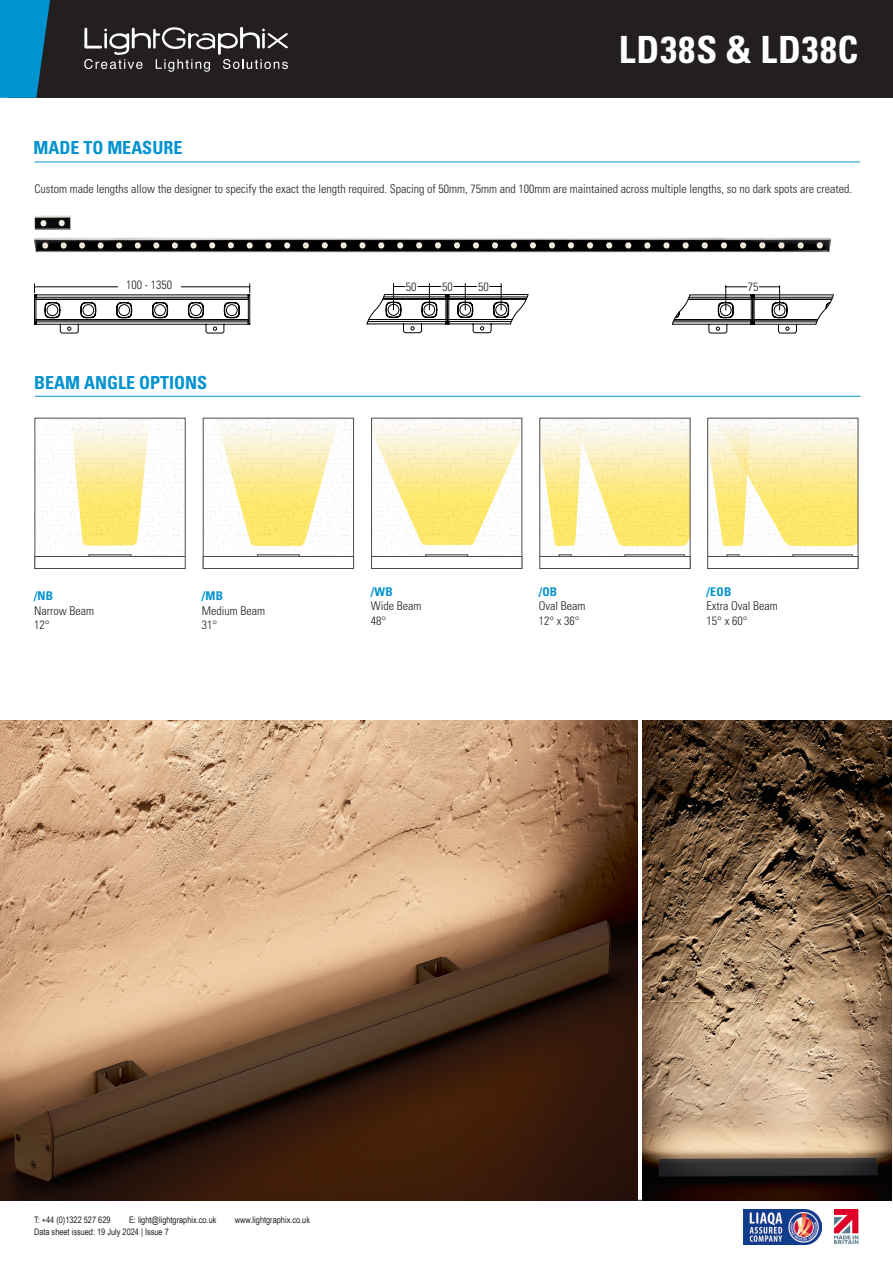
<style>
.page{position:relative;width:893px;height:1263px;background:#fff}
.page>*{position:absolute;margin:0;border:0;box-sizing:border-box;transform-origin:0 0}
.t1{font:700 condensed 37.5px "Univers LT Std";letter-spacing:.03em;color:#fff}
.headline_blue{font:700 condensed 18px "Univers LT Std";color:#0093d0}
.Sub_header_-_diagram_text_grey{font:300 condensed 12px "Univers LT Std";color:#231f20}
.t2{font:700 condensed 12px "Univers LT Std";letter-spacing:.02em;color:#0093d0}
.Diagram_Dimensions{font:300 condensed 12px "Univers LT Std";color:#231f20}
.bodycopy{font:300 condensed 12px "Univers LT Std";color:#231f20}
.t3{font:9px "Arial Narrow";color:#231f20}
</style>
<div class="page">
<div style="left:9px;top:0;width:884px;height:98px;background:#231f20"></div>
<svg style="left:0;top:0;width:50px;height:98px;background:#0483b7"></svg>
<hr style="left:34px;top:1200px;width:824px;height:1px;background:#231f20">
<img style="left:835px;top:1209px;width:23px;height:35px">
<img style="left:743px;top:1209px;width:78px;height:35px">
<svg style="left:84px;top:27px;width:204px;height:45px"></svg>
<hr style="left:34px;top:162px;width:826px;height:1px;background:#0093d0">
<img style="left:34px;top:237px;width:797px;height:15px">
<img style="left:35px;top:216px;width:36px;height:14px">
<svg style="left:34px;top:284px;width:216px;height:50px"></svg>
<hr style="left:164px;top:287px;width:86px;height:1px;background:#040503">
<div style="left:118px;top:281px;width:63px;height:9px;background:#fff"></div>
<svg style="left:366px;top:283px;width:163px;height:50px"></svg>
<div style="left:406px;top:282px;width:10px;height:9px;background:#fff"></div>
<div style="left:442px;top:282px;width:11px;height:9px;background:#fff"></div>
<div style="left:478px;top:282px;width:11px;height:9px;background:#fff"></div>
<svg style="left:672px;top:286px;width:162px;height:48px"></svg>
<div style="left:748px;top:282px;width:10px;height:9px;background:#fff"></div>
<img style="left:0;top:721px;width:638px;height:480px">
<img style="left:642px;top:721px;width:250px;height:480px">
<hr style="left:35px;top:396px;width:825px;height:1px;background:#0093d0">
<img style="left:37px;top:420px;width:146px;height:136px">
<div style="left:35px;top:418px;width:150px;height:151px;border:1px solid #4c4c4c"></div>
<div style="left:35px;top:556px;width:150px;height:13px;border:1px solid #4c4c4c"></div>
<img style="left:205px;top:420px;width:147px;height:136px">
<div style="left:203px;top:418px;width:151px;height:151px;border:1px solid #4c4c4c"></div>
<div style="left:203px;top:556px;width:151px;height:13px;border:1px solid #4c4c4c"></div>
<img style="left:373px;top:420px;width:147px;height:136px">
<div style="left:371px;top:418px;width:151px;height:151px;border:1px solid #4c4c4c"></div>
<div style="left:371px;top:556px;width:151px;height:13px;border:1px solid #4c4c4c"></div>
<img style="left:542px;top:420px;width:146px;height:136px">
<div style="left:540px;top:418px;width:150px;height:151px;border:1px solid #4c4c4c"></div>
<div style="left:540px;top:556px;width:150px;height:13px;border:1px solid #4c4c4c"></div>
<svg style="left:559px;top:555px;width:12px;height:1px"></svg>
<img style="left:710px;top:420px;width:146px;height:136px">
<div style="left:708px;top:418px;width:150px;height:151px;border:1px solid #4c4c4c"></div>
<div style="left:708px;top:556px;width:150px;height:13px;border:1px solid #4c4c4c"></div>
<svg style="left:727px;top:555px;width:12px;height:1px"></svg>
<h1 class="t1" style="left:619px;top:27px;width:241px">LD38S &amp; LD38C</h1>
<p class="headline_blue" style="left:33px;top:137px;width:150px">MADE TO MEASURE</p>
<p class="Sub_header_-_diagram_text_grey" style="left:35px;top:181px;width:819px">Custom made lengths allow the designer to specify the exact the length required. Spacing of 50mm, 75mm and 100mm are maintained across multiple lengths, so no dark spots are created.</p>
<p class="Diagram_Dimensions" style="left:126px;top:278px;width:47px">100 - 1350</p>
<p class="Diagram_Dimensions" style="left:406px;top:279px;width:12px">50</p>
<p class="bodycopy" style="left:442px;top:279px;width:12px">50</p>
<p class="bodycopy" style="left:478px;top:279px;width:12px">50</p>
<p class="bodycopy" style="left:748px;top:279px;width:12px">75</p>
<p class="headline_blue" style="left:34px;top:371px;width:174px">BEAM ANGLE OPTIONS</p>
<p class="t2" style="left:34px;top:589px;width:21px">/NB</p>
<p class="Sub_header_-_diagram_text_grey" style="left:34px;top:603px;width:61px">Narrow Beam</p>
<p class="Sub_header_-_diagram_text_grey" style="left:34px;top:618px;width:17px">12°</p>
<p class="t2" style="left:202px;top:589px;width:23px">/MB</p>
<p class="Sub_header_-_diagram_text_grey" style="left:202px;top:603px;width:65px">Medium Beam</p>
<p class="Sub_header_-_diagram_text_grey" style="left:202px;top:618px;width:17px">31°</p>
<p class="t2" style="left:371px;top:584px;width:23px">/WB</p>
<p class="Sub_header_-_diagram_text_grey" style="left:371px;top:599px;width:52px">Wide Beam</p>
<p class="Sub_header_-_diagram_text_grey" style="left:371px;top:613px;width:17px">48°</p>
<p class="t2" style="left:539px;top:584px;width:20px">/OB</p>
<p class="Sub_header_-_diagram_text_grey" style="left:539px;top:599px;width:48px">Oval Beam</p>
<p class="Sub_header_-_diagram_text_grey" style="left:539px;top:613px;width:42px">12° x 36°</p>
<p class="t2" style="left:707px;top:584px;width:26px">/EOB</p>
<p class="Sub_header_-_diagram_text_grey" style="left:707px;top:599px;width:73px">Extra Oval Beam</p>
<p class="Sub_header_-_diagram_text_grey" style="left:707px;top:613px;width:42px">15° x 60°</p>
<p class="t3" style="left:34px;top:1213px;width:78px">T: +44 (0)1322 527 629</p>
<p class="t3" style="left:129px;top:1213px;width:89px">E: light@lightgraphix.co.uk</p>
<p class="t3" style="left:235px;top:1213px;width:77px">www.lightgraphix.co.uk</p>
<p class="t3" style="left:34px;top:1225px;width:136px">Data sheet issued: 19 July 2024 | Issue 7</p>
</div>
